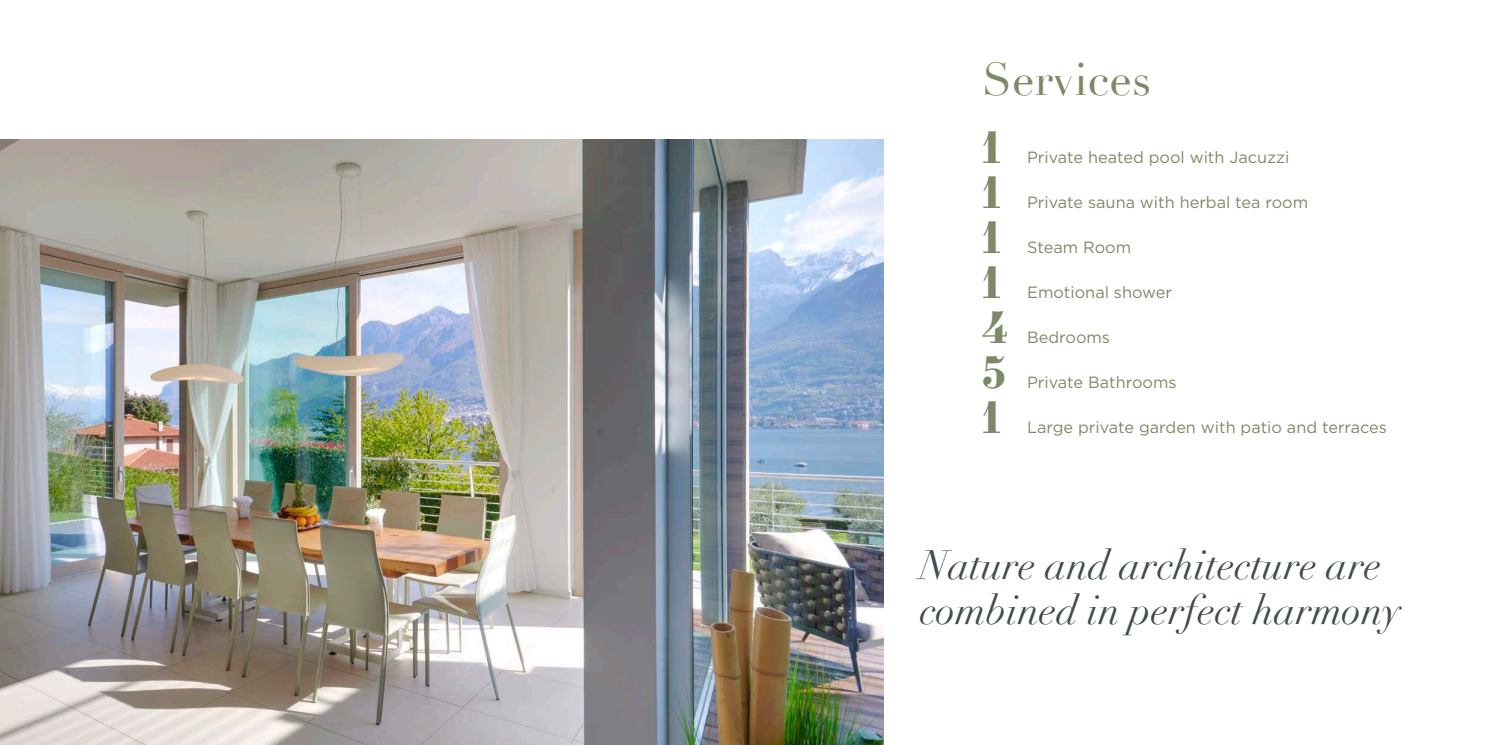
<style>
.page{position:relative;width:1489px;height:745px;background:#fff}
.page>*{position:absolute;margin:0;border:0;box-sizing:border-box;transform-origin:0 0}
.t1{font:45px "Didot";color:#7d8a69}
.t2{font:45px "Numbers Strasse";color:#7d8a69}
.t3{font:italic 40px/45px "Didot";color:#414c50}
.t4{font:16.25px "Gotham";color:#7d8a69}
</style>
<div class="page">
<img style="left:0;top:139px;width:883px;height:605px">
<p class="t1" style="left:982px;top:52px;width:171px">Services</p>
<p class="t2" style="left:982px;top:122px;width:20px">1</p>
<p class="t4" style="left:1027px;top:146px;width:264px">Private heated pool with Jacuzzi</p>
<p class="t2" style="left:982px;top:167px;width:20px">1</p>
<p class="t2" style="left:982px;top:212px;width:20px">1</p>
<p class="t2" style="left:982px;top:257px;width:20px">1</p>
<p class="t2" style="left:982px;top:302px;width:28px">4</p>
<p class="t2" style="left:982px;top:347px;width:25px">5</p>
<p class="t2" style="left:982px;top:392px;width:20px">1</p>
<p class="t4" style="left:1027px;top:191px;width:282px">Private sauna with herbal tea room</p>
<p class="t4" style="left:1027px;top:236px;width:106px">Steam Room</p>
<p class="t4" style="left:1027px;top:281px;width:146px">Emotional shower</p>
<p class="t4" style="left:1027px;top:326px;width:84px">Bedrooms</p>
<p class="t4" style="left:1027px;top:371px;width:151px">Private Bathrooms</p>
<p class="t4" style="left:1027px;top:416px;width:361px">Large private garden with patio and terraces</p>
<p class="t3" style="left:919px;top:542px;width:482px">Nature and architecture are combined in perfect harmony</p>
</div>
